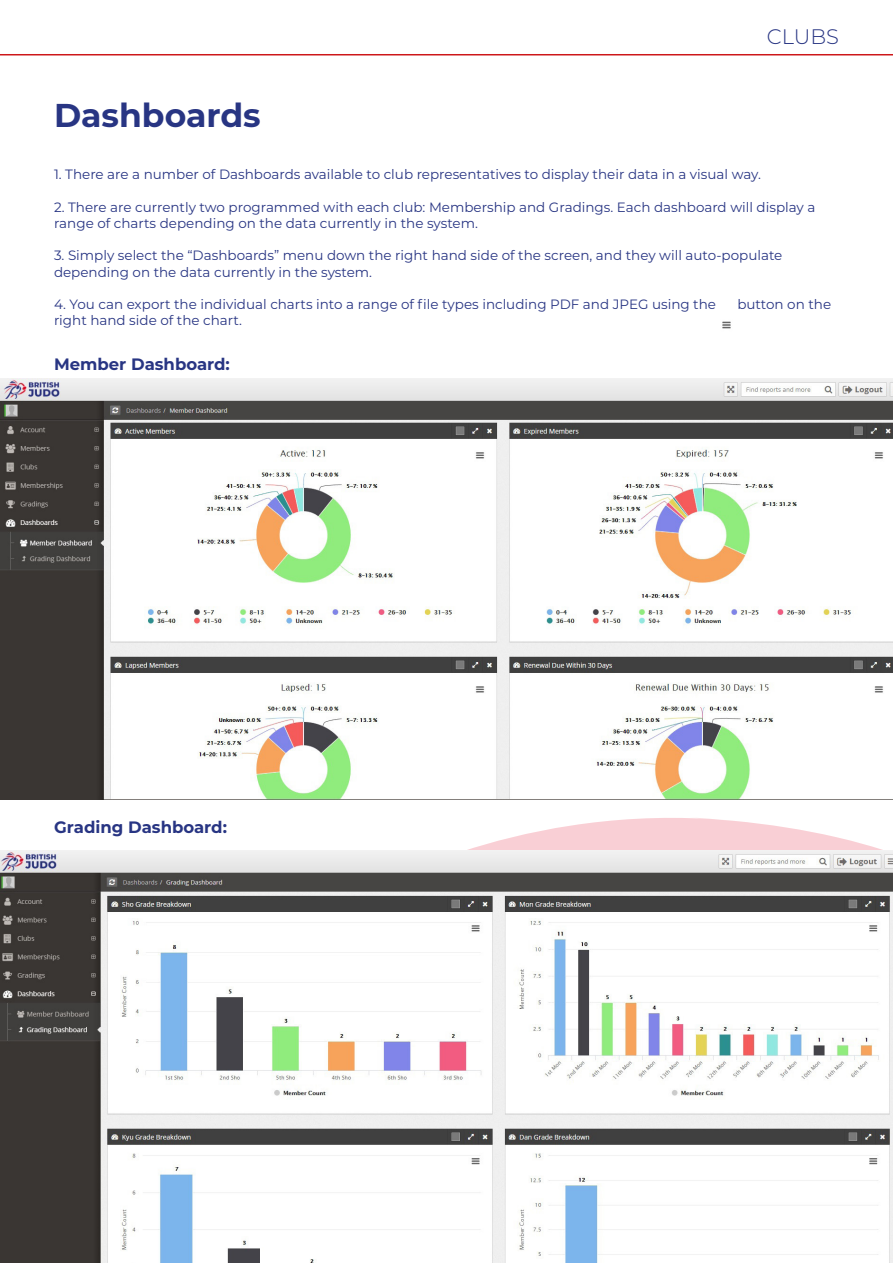
<style>
.page{position:relative;width:893px;height:1263px;background:#fff}
.page>*{position:absolute;margin:0;border:0;box-sizing:border-box;transform-origin:0 0}
.t1{font:700 33px "Montserrat";color:#283583}
.t2{font:300 21px "Montserrat";color:#283583}
.t3{font:700 16.5px "Montserrat";color:#283583}
.t4{font:13.5px/16.2px "Montserrat";color:#283583}
</style>
<div class="page">
<svg style="left:71px;top:799px;width:822px;height:51px"></svg>
<hr style="left:0;top:54px;width:893px;height:1px;background:#cd171a">
<img style="left:0;top:379px;width:893px;height:420px">
<img style="left:722px;top:321px;width:9px;height:8px">
<img style="left:0;top:850px;width:893px;height:413px">
<h1 class="t1" style="left:54px;top:92px;width:208px">Dashboards</h1>
<h2 class="t2" style="left:767px;top:22px;width:74px">CLUBS</h2>
<p class="t4" style="left:54px;top:166px;width:708px">1. There are a number of Dashboards available to club representatives to display their data in a visual way.</p>
<p class="t4" style="left:54px;top:198px;width:763px">2. There are currently two programmed with each club: Membership and Gradings. Each dashboard will display a range of charts depending on the data currently in the system.</p>
<p class="t4" style="left:54px;top:247px;width:730px">3. Simply select the “Dashboards” menu down the right hand side of the screen, and they will auto-populate depending on the data currently in the system.</p>
<p class="t4" style="left:54px;top:296px;width:664px">4. You can export the individual charts into a range of file types including PDF and JPEG using the</p>
<p class="t4" style="left:737px;top:296px;width:95px">button on the</p>
<p class="t4" style="left:54px;top:312px;width:189px">right hand side of the chart.</p>
<p class="t3" style="left:54px;top:352px;width:177px">Member Dashboard:</p>
<p class="t3" style="left:54px;top:816px;width:175px">Grading Dashboard:</p>
</div>
